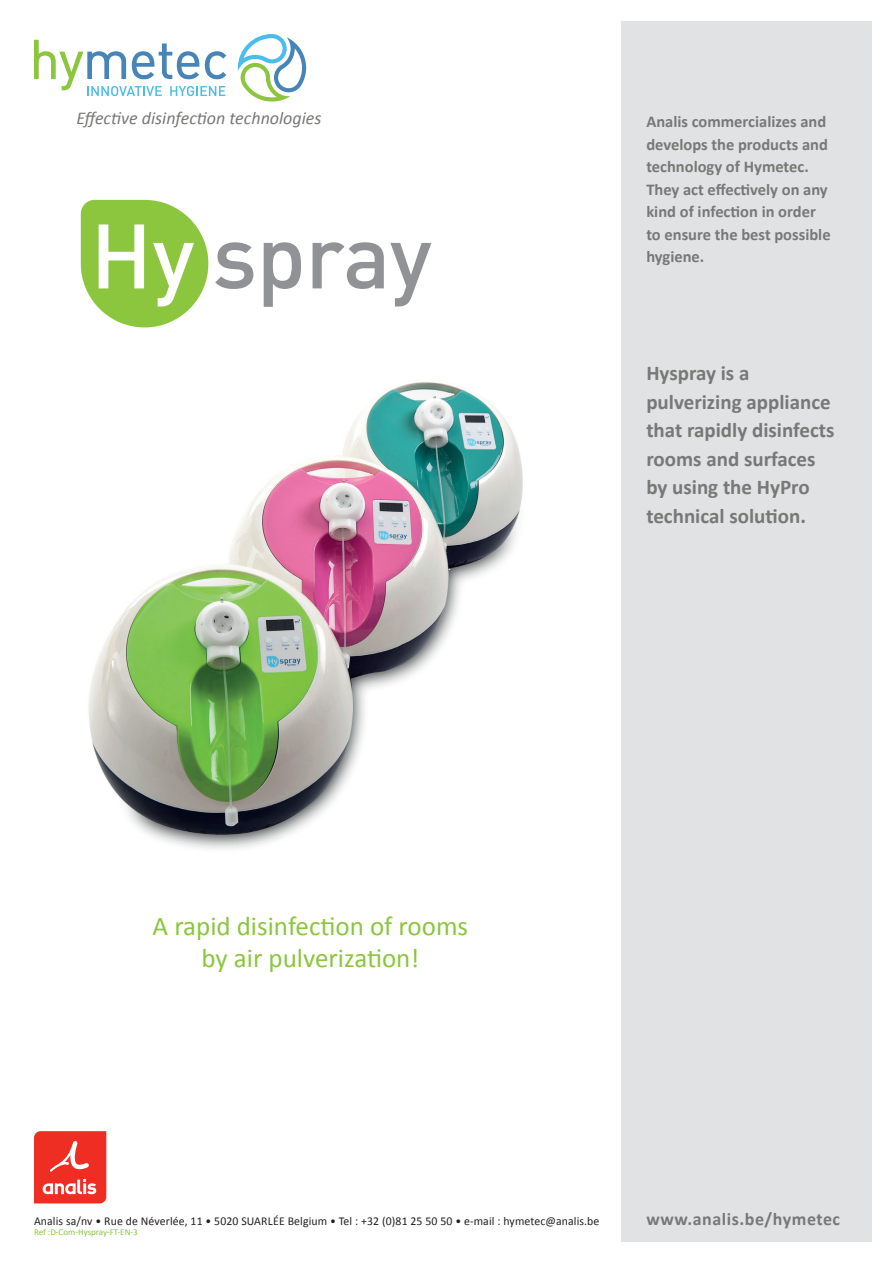
<style>
.page{position:relative;width:893px;height:1263px;background:#fff}
.page>*{position:absolute;margin:0;border:0;box-sizing:border-box;transform-origin:0 0}
.t1{font:27px/32.4px "Calibri";color:#8bc63e;text-align:center}
.t2{font:700 21px/28.5px "Calibri";color:#777976}
.t3{font:italic 18px "Calibri";color:#777976}
.t4{font:700 18px "Calibri";letter-spacing:.03em;color:#777976}
.t5{font:700 16.5px/22.5px "Calibri";color:#777976}
.t6{font:12px "Calibri";letter-spacing:.01em;color:#231f20}
.t7{font:9px "Calibri";color:#8bc63e}
</style>
<div class="page">
<div style="left:621px;top:21px;width:251px;height:1221px;background:#e1e2e4"></div>
<svg style="left:81px;top:200px;width:127px;height:127px"></svg>
<svg style="left:215px;top:242px;width:38px;height:47px"></svg>
<svg style="left:264px;top:242px;width:37px;height:65px"></svg>
<svg style="left:313px;top:242px;width:71px;height:47px"></svg>
<svg style="left:390px;top:243px;width:41px;height:63px"></svg>
<img style="left:88px;top:382px;width:435px;height:467px">
<svg style="left:238px;top:34px;width:68px;height:68px"></svg>
<svg style="left:34px;top:40px;width:192px;height:56px"></svg>
<svg style="left:34px;top:1131px;width:72px;height:72px;background:#f0483d"></svg>
<p class="t3" style="left:77px;top:106px;width:246px">Effective disinfection technologies</p>
<p class="t5" style="left:646px;top:110px;width:186px">Analis commercializes and develops the products and technology of Hymetec.<br>They act effectively on any kind of infection in order to ensure the best possible hygiene.</p>
<p class="t2" style="left:646px;top:359px;width:190px">Hyspray is a pulverizing appliance that rapidly disinfects rooms and surfaces by using the HyPro technical solution.</p>
<h1 class="t1" style="left:153px;top:909px;width:317px">A rapid disinfection of rooms by air pulverization!</h1>
<p class="t6" style="left:34px;top:1213px;width:567px">Analis sa/nv • Rue de Néverlée, 11 • 5020 SUARLÉE Belgium • Tel : +32 (0)81 25 50 50 • e-mail : hymetec@analis.be</p>
<p class="t7" style="left:34px;top:1227px;width:105px">Ref :D‐Com‐Hyspray‐FT‐EN‐3</p>
<p class="t4" style="left:646px;top:1208px;width:195px">www.analis.be/hymetec</p>
</div>
